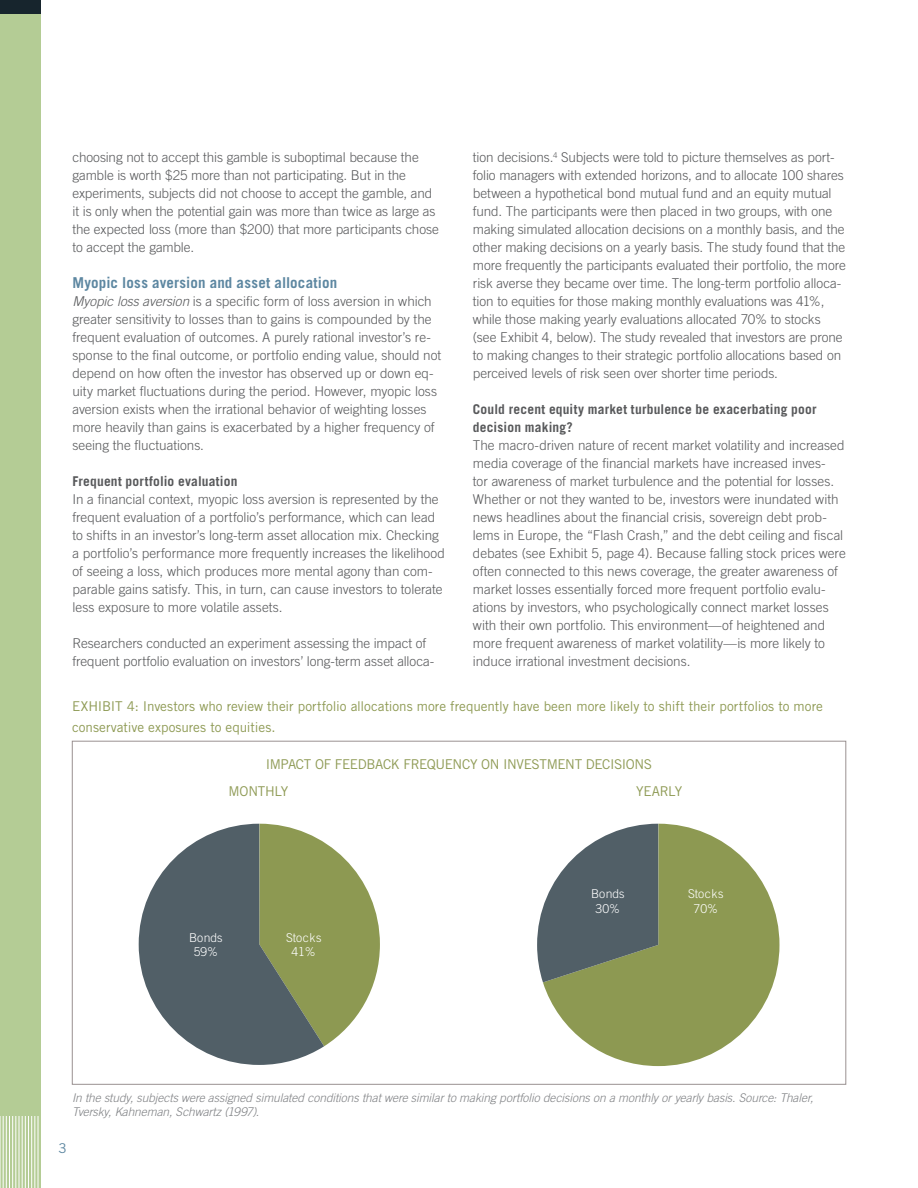
<style>
.page{position:relative;width:918px;height:1188px;background:#fff}
.page>*{position:absolute;margin:0;border:0;box-sizing:border-box;transform-origin:0 0}
.t1{font:700 15px "Trade Gothic LT Std";letter-spacing:.01em;color:#5d87a1}
.t2{font:300 13.5px/18px "Trade Gothic LT Std";letter-spacing:-.005em;color:#58595b}
.t3{font:13.5px/21px "Trade Gothic LT Std";letter-spacing:-.01em;color:#8e9a54}
.t4{font:700 13.5px/18px "Trade Gothic LT Std";letter-spacing:.015em;color:#58595b}
.t5{font:13.5px "Trade Gothic LT Std";color:#5d87a1}
.t6{font:300 12.3px/14.4px "Trade Gothic LT Std";letter-spacing:.02em;color:#fff;text-align:center}
.t7{font:300 12.3px/14.4px "Trade Gothic LT Std";letter-spacing:-.005em;color:#fff;text-align:center}
.t8{font:italic 300 12px/14.2px "Trade Gothic LT Std";letter-spacing:-.005em;color:#808285}
.s1{font-style:italic}
</style>
<div class="page">
<div style="left:0;top:14px;width:40px;height:1174px;background:#b4cc95"></div>
<hr style="left:0;top:1116px;width:1px;height:72px;background:#fff">
<hr style="left:3px;top:1116px;width:1px;height:72px;background:#fff">
<hr style="left:9px;top:1116px;width:1px;height:72px;background:#fff">
<hr style="left:16px;top:1116px;width:1px;height:72px;background:#fff">
<hr style="left:22px;top:1116px;width:1px;height:72px;background:#fff">
<hr style="left:6px;top:1116px;width:1px;height:72px;background:#fff">
<hr style="left:12px;top:1116px;width:1px;height:72px;background:#fff">
<hr style="left:19px;top:1116px;width:1px;height:72px;background:#fff">
<hr style="left:25px;top:1116px;width:1px;height:72px;background:#fff">
<hr style="left:28px;top:1116px;width:1px;height:72px;background:#fff">
<hr style="left:35px;top:1116px;width:1px;height:72px;background:#fff">
<hr style="left:31px;top:1116px;width:1px;height:72px;background:#fff">
<hr style="left:38px;top:1116px;width:1px;height:72px;background:#fff">
<div style="left:0;top:0;width:40px;height:14px;background:#17252d"></div>
<svg style="left:543px;top:824px;width:236px;height:242px;fill:#8d9952"></svg>
<svg style="left:537px;top:824px;width:121px;height:158px"></svg>
<svg style="left:324px;top:842px;width:56px;height:204px"></svg>
<svg style="left:139px;top:824px;width:185px;height:241px;fill:#515f67"></svg>
<p class="t2" style="left:72px;top:148px;width:368px">choosing not to accept this gamble is suboptimal because the gamble is worth $25 more than not participating. But in the experiments, subjects did not choose to accept the gamble, and it is only when the potential gain was more than twice as large as the expected loss (more than $200) that more participants chose to accept the gamble.</p>
<p class="t1" style="left:72px;top:273px;width:266px">Myopic loss aversion and asset allocation</p>
<p class="t2" style="left:72px;top:292px;width:370px"><span class="s1">Myopic loss aversion</span> is a specific form of loss aversion in which greater sensitivity to losses than to gains is compounded by the frequent evaluation of outcomes. A purely rational investor’s re&shy;sponse to the final outcome, or portfolio ending value, should not depend on how often the investor has observed up or down eq&shy;uity market fluctuations during the period. However, myopic loss aversion exists when the irrational behavior of weighting losses more heavily than gains is exacerbated by a higher frequency of seeing the fluctuations.</p>
<p class="t4" style="left:72px;top:472px;width:166px">Frequent portfolio evaluation</p>
<p class="t2" style="left:72px;top:490px;width:374px">In a financial context, myopic loss aversion is represented by the frequent evaluation of a portfolio’s performance, which can lead to shifts in an investor’s long-term asset allocation mix. Checking a portfolio’s performance more frequently increases the likelihood of seeing a loss, which produces more mental agony than com&shy;parable gains satisfy. This, in turn, can cause investors to tolerate less exposure to more volatile assets.</p>
<p class="t2" style="left:72px;top:634px;width:364px">Researchers conducted an experiment assessing the impact of frequent portfolio evaluation on investors’ long-term asset alloca-</p>
<p class="t2" style="left:473px;top:148px;width:374px">tion decisions.<sup>4</sup> Subjects were told to picture themselves as port&shy;folio managers with extended horizons, and to allocate 100 shares between a hypothetical bond mutual fund and an equity mutual fund. The participants were then placed in two groups, with one making simulated allocation decisions on a monthly basis, and the other making decisions on a yearly basis. The study found that the more frequently the participants evaluated their portfolio, the more risk averse they became over time. The long-term portfolio alloca&shy;tion to equities for those making monthly evaluations was 41%, while those making yearly evaluations allocated 70% to stocks (see Exhibit 4, below). The study revealed that investors are prone to making changes to their strategic portfolio allocations based on perceived levels of risk seen over shorter time periods.</p>
<p class="t4" style="left:473px;top:400px;width:345px">Could recent equity market turbulence be exacerbating poor decision making?</p>
<p class="t2" style="left:473px;top:436px;width:374px">The macro-driven nature of recent market volatility and increased media coverage of the financial markets have increased inves-<br>tor awareness of market turbulence and the potential for losses.<br>Whether or not they wanted to be, investors were inundated with news headlines about the financial crisis, sovereign debt prob&shy;lems in Europe, the “Flash Crash,” and the debt ceiling and fiscal debates (see Exhibit 5, page 4). Because falling stock prices were often connected to this news coverage, the greater awareness of market losses essentially forced more frequent portfolio evalu&shy;ations by investors, who psychologically connect market losses with their own portfolio. This environment—of heightened and more frequent awareness of market volatility—is more likely to induce irrational investment decisions.</p>
<p class="t3" style="left:72px;top:696px;width:752px;text-indent:55px">4: Investors who review their portfolio allocations more frequently have been more likely to shift their portfolios to more conservative exposures to equities.</p>
<p class="t3" style="left:72px;top:696px;width:24px">Exhibit</p>
<p class="t3" style="left:266px;top:753px;width:31px">im pact</p>
<p class="t3" style="left:315px;top:753px;width:29px">of feedbac</p>
<p class="t3" style="left:391px;top:753px;width:142px">k frequency on i nvestme</p>
<p class="t3" style="left:565px;top:753px;width:28px">nt decisi</p>
<p class="t3" style="left:626px;top:753px;width:26px">ons</p>
<p class="t3" style="left:229px;top:781px;width:61px">monthly</p>
<p class="t7" style="left:189px;top:930px;width:35px">Bonds<br>59%</p>
<p class="t6" style="left:286px;top:930px;width:37px">Stocks<br>41%</p>
<p class="t3" style="left:636px;top:781px;width:47px">yearly</p>
<p class="t7" style="left:591px;top:887px;width:35px">Bonds<br>30%</p>
<p class="t6" style="left:688px;top:887px;width:37px">Stocks<br>70%</p>
<p class="t8" style="left:72px;top:1091px;width:743px">In the study, subjects were assigned simulated conditions that were similar to making portfolio decisions on a monthly or yearly basis. Source: Thaler,<br>Tversky, Kahneman, Schwartz (1997).</p>
<p class="t5" style="left:58px;top:1140px;width:10px">3</p>
</div>
